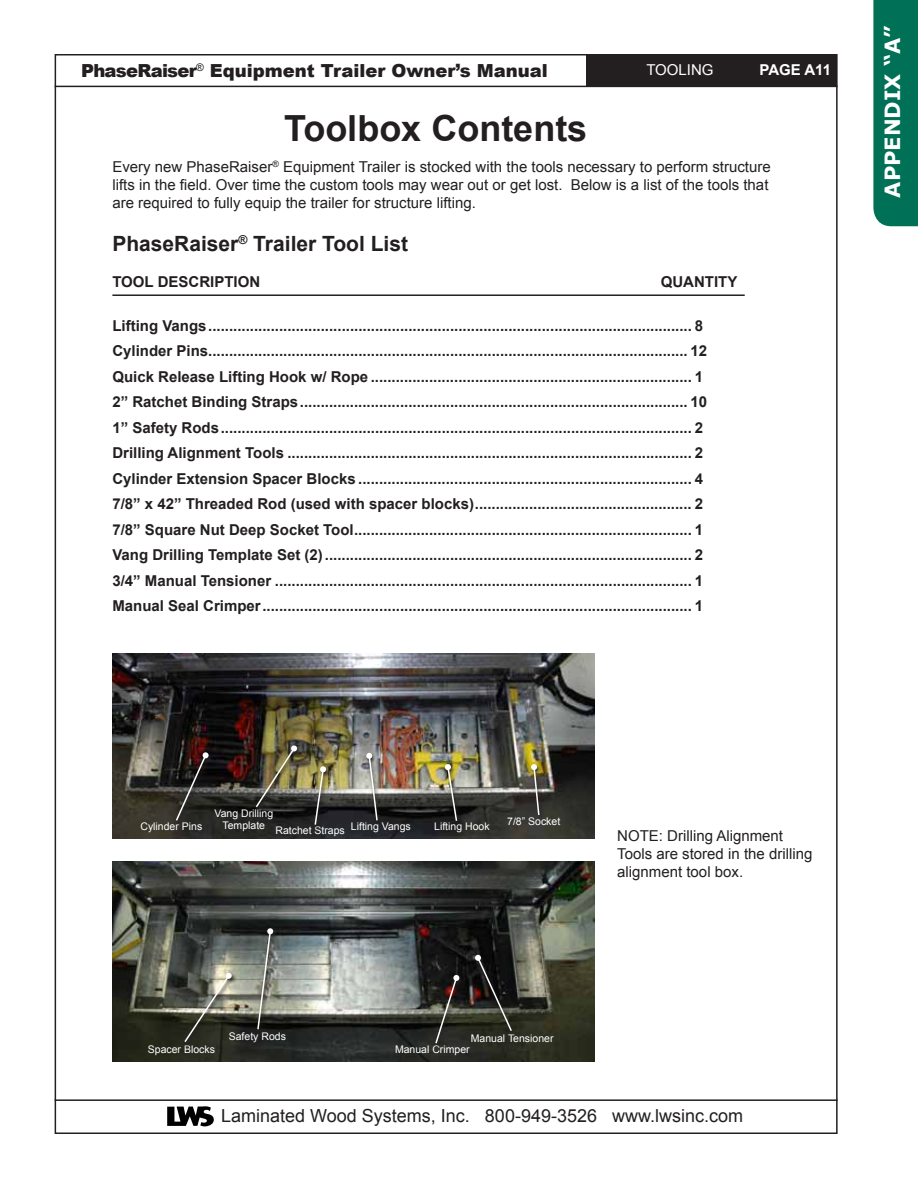
<style>
.page{position:relative;width:918px;height:1188px;background:#fff}
.page>*{position:absolute;margin:0;border:0;box-sizing:border-box;transform-origin:0 0}
.t1{font:700 36px "Arial";color:#231f20}
.t2{font:700 21px "Arial";color:#231f20}
.t3{font:700 21px "Verdana";color:#fff}
.t4{font:18px "Arial";color:#231f20}
.t5{font:900 18px "Arial";color:#231f20}
.t6{font:700 15px/25.5px "Arial";color:#231f20}
.t7{font:15px/18px "Arial";color:#231f20}
.t8{font:15px "Arial";color:#fff}
.t9{font:700 15px "Arial";color:#fff}
.t10{font:10.5px/12.6px "Arial";color:#fff;text-align:center}
</style>
<div class="page">
<div style="left:873px;top:0;width:45px;height:226px;background:#007056"></div>
<hr style="left:55px;top:86px;width:783px;height:1px;background:#231f20">
<div style="left:586px;top:55px;width:251px;height:31px;background:#231f20"></div>
<hr style="left:55px;top:1099px;width:783px;height:2px;background:#231f20">
<svg style="left:167px;top:1106px;width:47px;height:21px"></svg>
<hr style="left:112px;top:294px;width:633px;height:2px;background:#231f20">
<img style="left:112px;top:861px;width:482px;height:200px">
<img style="left:112px;top:653px;width:482px;height:185px">
<svg style="left:364px;top:752px;width:19px;height:75px"></svg>
<svg style="left:366px;top:753px;width:13px;height:69px"></svg>
<svg style="left:174px;top:752px;width:39px;height:75px"></svg>
<svg style="left:174px;top:752px;width:35px;height:70px;background:#332e2c"></svg>
<svg style="left:254px;top:745px;width:48px;height:68px"></svg>
<svg style="left:254px;top:745px;width:43px;height:64px;background:#5c5742"></svg>
<svg style="left:313px;top:766px;width:18px;height:65px"></svg>
<svg style="left:314px;top:766px;width:12px;height:60px"></svg>
<svg style="left:443px;top:764px;width:19px;height:63px"></svg>
<svg style="left:445px;top:764px;width:13px;height:59px"></svg>
<svg style="left:529px;top:763px;width:15px;height:58px"></svg>
<svg style="left:531px;top:764px;width:9px;height:53px"></svg>
<svg style="left:183px;top:972px;width:54px;height:76px"></svg>
<svg style="left:183px;top:973px;width:49px;height:71px;background:#616155"></svg>
<svg style="left:255px;top:928px;width:23px;height:108px"></svg>
<svg style="left:256px;top:928px;width:17px;height:103px;background:#73766f"></svg>
<svg style="left:433px;top:974px;width:31px;height:75px"></svg>
<svg style="left:434px;top:975px;width:25px;height:70px;background:#3f3b35"></svg>
<svg style="left:473px;top:954px;width:44px;height:83px"></svg>
<svg style="left:475px;top:955px;width:38px;height:78px;background:#2b2a25"></svg>
<p class="t5" style="left:81px;top:58px;width:468px">PhaseRaiser<sup>®</sup> Equipment Trailer Owner’s Manual</p>
<p class="t8" style="left:646px;top:60px;width:69px">TOOLING</p>
<p class="t9" style="left:759px;top:60px;width:73px">PAGE A11</p>
<h1 class="t1" style="left:284px;top:104px;width:305px">Toolbox Contents</h1>
<p class="t7" style="left:112px;top:158px;width:660px">Every new PhaseRaiser<sup>®</sup> Equipment Trailer is stocked with the tools necessary to perform structure lifts in the field. Over time the custom tools may wear out or get lost. Below is a list of the tools that are required to fully equip the trailer for structure lifting.</p>
<h2 class="t2" style="left:112px;top:230px;width:297px">PhaseRaiser<sup>®</sup> Trailer Tool List</h2>
<p class="t6" style="left:112px;top:270px;width:21px">TOOL</p>
<p class="t6" style="left:158px;top:270px;width:85px">DESCRIPTIONQUAN</p>
<p class="t6" style="left:705px;top:270px;width:34px">TITY</p>
<p class="t6" style="left:112px;top:313px;width:596px">Lifting Vangs.................................................................................................................... 8<br>Cylinder Pins................................................................................................................... 12<br>Quick Release Lifting Hook w/ Rope ............................................................................. 1<br>2” Ratchet Binding Straps............................................................................................. 10<br>1” Safety Rods................................................................................................................. 2<br>Drilling Alignment Tools ................................................................................................. 2<br>Cylinder Extension Spacer Blocks ................................................................................ 4<br>7/8” x 42” Threaded Rod (used with spacer blocks).................................................... 2<br>7/8” Square Nut Deep Socket Tool................................................................................. 1<br>Vang Drilling Template Set (2)........................................................................................ 2<br>3/4” Manual Tensioner .................................................................................................... 1<br>Manual Seal Crimper....................................................................................................... 1</p>
<h2 class="t3" style="left:877px;top:198px;width:174px;rotate:-90deg">APPEN DIX “A”</h2>
<p class="t10" style="left:214px;top:807px;width:60px">Vang Drilling<br>Template</p>
<p class="t10" style="left:140px;top:820px;width:63px">Cylinder Pins</p>
<p class="t10" style="left:351px;top:820px;width:61px">Lifting Vangs</p>
<p class="t10" style="left:275px;top:824px;width:71px">Ratchet Straps</p>
<p class="t10" style="left:434px;top:821px;width:57px">Lifting Hook</p>
<p class="t10" style="left:507px;top:815px;width:55px">7/8” Socket</p>
<p class="t7" style="left:617px;top:827px;width:197px">NOTE: Drilling Alignment<br>Tools are stored in the drilling alignment tool box.</p>
<p class="t10" style="left:148px;top:1043px;width:69px">Spacer Blocks</p>
<p class="t10" style="left:229px;top:1031px;width:59px">Safety Rods</p>
<p class="t10" style="left:471px;top:1032px;width:84px">Manual Tensioner</p>
<p class="t10" style="left:395px;top:1043px;width:76px">Manual Crimper</p>
<p class="t4" style="left:221px;top:1104px;width:523px">Laminated Wood Systems, Inc. 800-949-3526 www.lwsinc.com</p>
</div>
